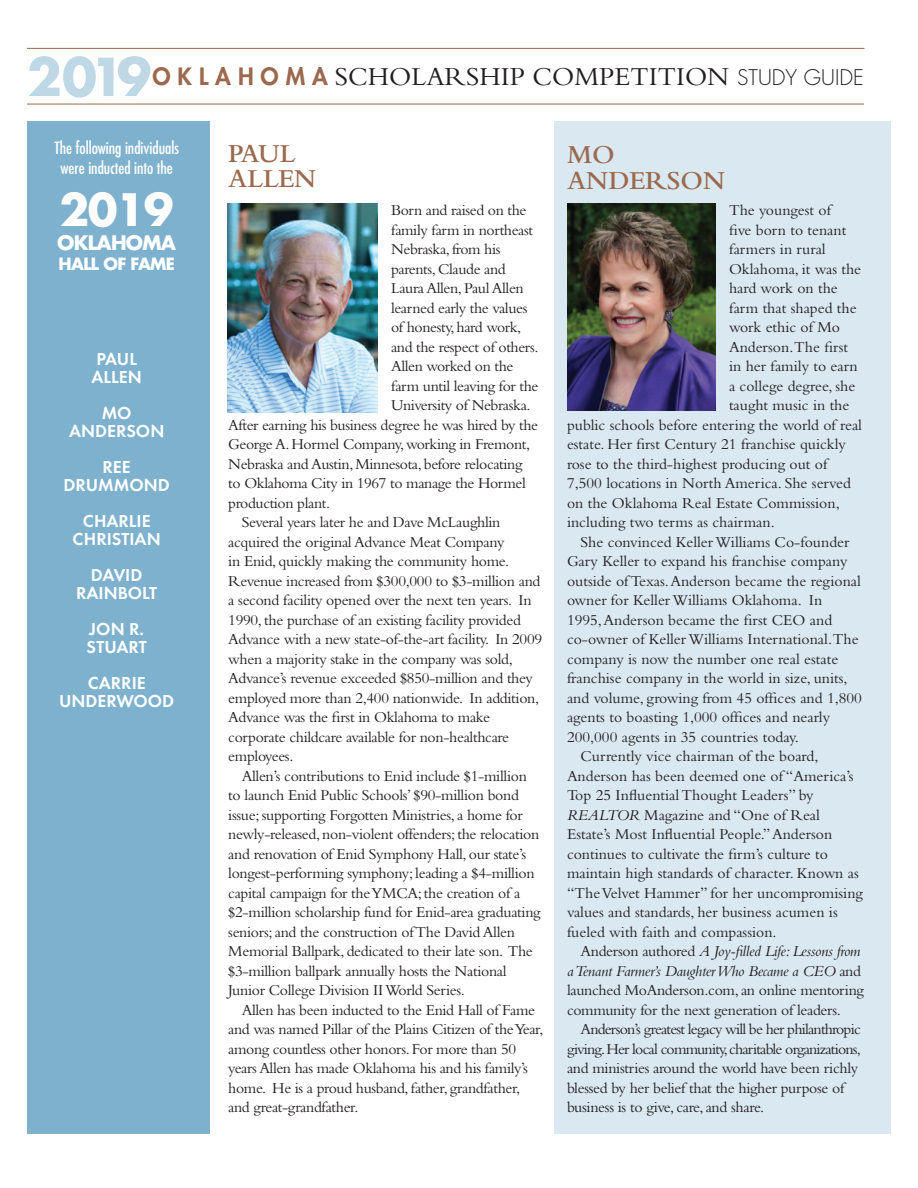
<style>
.page{position:relative;width:918px;height:1188px;background:#fff}
.page>*{position:absolute;margin:0;border:0;box-sizing:border-box;transform-origin:0 0}
.t1{font:700 43.5px "Futura Std";color:#fff}
.t2{font:27px "Bembo Std";color:#231f20}
.t3{font:600 27px/25.5px "Bembo Std";color:#9b694d}
.t4{font:700 19.5px "Futura Std";letter-spacing:-.04em;color:#fff}
.t5{font:600 18px "Futura T";color:#fff}
.t6{font:condensed 16.5px/19.8px "Futura";color:#fff;text-align:center}
.t7{font:700 16.5px "Futura Std";letter-spacing:-.04em;color:#fff}
.t8{font:15.75px/19.5px "Bembo";letter-spacing:-.02em;color:#231f20}
.t9{font:15.75px "Bembo";color:#231f20}
.t10{font:15.75px/19.5px "Bembo";letter-spacing:-.04em;color:#231f20}
.s1{font-family:"Futura Std";font-weight:700;font-size:51px;color:#7db1cd}
.s2{font-family:"Futura";font-weight:800;font-size:23.25px;color:#9b694d}
.s3{font-family:"Futura Std";font-weight:300;font-size:21px}
.s4{font-style:italic}
</style>
<div class="page">
<hr style="left:27px;top:104px;width:837px;height:1px;background:#9b694d">
<hr style="left:27px;top:48px;width:837px;height:1px;background:#9b694d">
<div style="left:554px;top:122px;width:337px;height:1012px;background:#dae8f1"></div>
<div style="left:27px;top:122px;width:183px;height:1012px;background:#7db1cd"></div>
<img style="left:567px;top:203px;width:149px;height:207px">
<img style="left:228px;top:203px;width:150px;height:209px">
<h2 class="t2" style="left:27px;top:61px;width:838px"><span class="s1">2019</span><span class="s2">O K L A H O M A</span> SCHOLARSHIP COMPETITION <span class="s3">STUDY GUIDE</span></h2>
<p class="t6" style="left:54px;top:138px;width:126px">The following individuals were inducted into the</p>
<p class="t1" style="left:60px;top:181px;width:116px">2019</p>
<p class="t4" style="left:57px;top:230px;width:120px">OKLAHOMA</p>
<p class="t7" style="left:59px;top:253px;width:118px">HALL OF FAME</p>
<p class="t5" style="left:96px;top:348px;width:42px">PAUL</p>
<p class="t5" style="left:92px;top:366px;width:52px">ALLEN</p>
<p class="t5" style="left:102px;top:402px;width:32px">MO</p>
<p class="t5" style="left:69px;top:420px;width:97px">ANDERSON</p>
<p class="t5" style="left:103px;top:456px;width:30px">REE</p>
<p class="t5" style="left:64px;top:474px;width:108px">DRUMMOND</p>
<p class="t5" style="left:83px;top:510px;width:69px">CHARLIE</p>
<p class="t5" style="left:73px;top:528px;width:90px">CHRISTIAN</p>
<p class="t5" style="left:91px;top:564px;width:53px">DAVID</p>
<p class="t5" style="left:76px;top:582px;width:83px">RAINBOLT</p>
<p class="t5" style="left:89px;top:618px;width:56px">JON R.</p>
<p class="t5" style="left:87px;top:636px;width:62px">STUART</p>
<p class="t5" style="left:88px;top:672px;width:59px">CARRIE</p>
<p class="t5" style="left:59px;top:690px;width:117px">UNDERWOOD</p>
<p class="t3" style="left:228px;top:141px;width:90px">PAUL<br>ALLEN</p>
<p class="t8" style="left:391px;top:200px;width:137px">Born and raised on the</p>
<p class="t8" style="left:391px;top:220px;width:144px">family farm in northeast</p>
<p class="t8" style="left:391px;top:239px;width:111px">Nebraska, from his</p>
<p class="t8" style="left:391px;top:259px;width:116px">parents, Claude and</p>
<p class="t8" style="left:391px;top:278px;width:134px">Laura Allen, Paul Allen</p>
<p class="t8" style="left:391px;top:298px;width:138px">learned early the values</p>
<p class="t8" style="left:391px;top:317px;width:132px">of honesty, hard work,</p>
<p class="t8" style="left:391px;top:337px;width:149px">and the respect of others.</p>
<p class="t8" style="left:391px;top:356px;width:124px">Allen worked on the</p>
<p class="t8" style="left:391px;top:376px;width:149px">farm until leaving for the</p>
<p class="t8" style="left:391px;top:395px;width:141px">University of Nebraska.</p>
<p class="t8" style="left:228px;top:415px;width:311px">After earning his business degree he was hired by the</p>
<p class="t8" style="left:228px;top:434px;width:303px">George A. Hormel Company, working in Fremont,</p>
<p class="t8" style="left:228px;top:454px;width:296px">Nebraska and Austin, Minnesota, before relocating</p>
<p class="t8" style="left:228px;top:473px;width:299px">to Oklahoma City in 1967 to manage the Hormel</p>
<p class="t8" style="left:228px;top:493px;width:103px">production plant.</p>
<p class="t8" style="left:228px;top:512px;width:315px;text-indent:13px">Several years later he and Dave McLaughlin acquired the original Advance Meat Company<br>in Enid, quickly making the community home.<br>Revenue increased from $300,000 to $3-million and a second facility opened over the next ten years. In 1990, the purchase of an existing facility provided Advance with a new state-of-the-art facility. In 2009 when a majority stake in the company was sold, Advance’s revenue exceeded $850-million and they employed more than 2,400 nationwide. In addition, Advance was the first in Oklahoma to make corporate childcare available for non-healthcare employees.</p>
<p class="t8" style="left:228px;top:766px;width:314px;text-indent:13px">Allen’s contributions to Enid include $1-million to launch Enid Public Schools’ $90-million bond issue; supporting Forgotten Ministries, a home for newly-released, non-violent offenders; the relocation and renovation of Enid Symphony Hall, our state’s longest-performing symphony; leading a $4-million capital campaign for the YMCA; the creation of a $2-million scholarship fund for Enid-area graduating seniors; and the construction of The David Allen Memorial Ballpark, dedicated to their late son. The $3-million ballpark annually hosts the National Junior College Division II World Series.</p>
<p class="t8" style="left:228px;top:1000px;width:317px;text-indent:13px">Allen has been inducted to the Enid Hall of Fame and was named Pillar of the Plains Citizen of the Year, among countless other honors. For more than 50 years Allen has made Oklahoma his and his family’s home. He is a proud husband, father, grandfather, and great-grandfather.</p>
<p class="t3" style="left:567px;top:142px;width:160px">MO<br>ANDERSON</p>
<p class="t9" style="left:729px;top:201px;width:104px">The youngest of</p>
<p class="t9" style="left:729px;top:221px;width:119px">five born to tenant</p>
<p class="t9" style="left:729px;top:240px;width:98px">farmers in rural</p>
<p class="t9" style="left:729px;top:260px;width:134px">Oklahoma, it was the</p>
<p class="t9" style="left:729px;top:279px;width:110px">hard work on the</p>
<p class="t9" style="left:729px;top:299px;width:129px">farm that shaped the</p>
<p class="t9" style="left:729px;top:318px;width:113px">work ethic of Mo</p>
<p class="t9" style="left:729px;top:338px;width:121px">Anderson.The first</p>
<p class="t9" style="left:729px;top:357px;width:130px">in her family to earn</p>
<p class="t9" style="left:729px;top:377px;width:128px">a college degree, she</p>
<p class="t9" style="left:729px;top:396px;width:122px">taught music in the</p>
<p class="t9" style="left:567px;top:416px;width:297px">public schools before entering the world of real</p>
<p class="t9" style="left:567px;top:435px;width:281px">estate. Her first Century 21 franchise quickly</p>
<p class="t9" style="left:567px;top:455px;width:262px">rose to the third-highest producing out of</p>
<p class="t9" style="left:567px;top:474px;width:285px">7,500 locations in North America. She served</p>
<p class="t9" style="left:567px;top:494px;width:274px">on the Oklahoma Real Estate Commission,</p>
<p class="t9" style="left:567px;top:513px;width:209px">including two terms as chairman.</p>
<p class="t9" style="left:580px;top:533px;width:270px">She convinced Keller Williams Co-founder</p>
<p class="t9" style="left:567px;top:552px;width:282px">Gary Keller to expand his franchise company</p>
<p class="t9" style="left:567px;top:572px;width:295px">outside of Texas. Anderson became the regional</p>
<p class="t9" style="left:567px;top:591px;width:257px">owner for Keller Williams Oklahoma. In</p>
<p class="t9" style="left:567px;top:611px;width:267px">1995, Anderson became the first CEO and</p>
<p class="t9" style="left:567px;top:630px;width:293px">co-owner of Keller Williams International.The</p>
<p class="t9" style="left:567px;top:650px;width:273px">company is now the number one real estate</p>
<p class="t9" style="left:567px;top:669px;width:282px">franchise company in the world in size, units,</p>
<p class="t9" style="left:567px;top:689px;width:297px">and volume, growing from 45 offices and 1,800</p>
<p class="t9" style="left:567px;top:708px;width:265px">agents to boasting 1,000 offices and nearly</p>
<p class="t9" style="left:567px;top:728px;width:233px">200,000 agents in 35 countries today.</p>
<p class="t9" style="left:580px;top:747px;width:240px">Currently vice chairman of the board,</p>
<p class="t9" style="left:567px;top:767px;width:288px">Anderson has been deemed one of “America’s</p>
<p class="t9" style="left:567px;top:786px;width:248px">Top 25 Influential Thought Leaders” by</p>
<p class="t9" style="left:567px;top:806px;width:255px"><span class="s4">REALTOR</span> Magazine and “One of Real</p>
<p class="t9" style="left:567px;top:825px;width:267px">Estate’s Most Influential People.” Anderson</p>
<p class="t9" style="left:567px;top:845px;width:262px">continues to cultivate the firm’s culture to</p>
<p class="t9" style="left:567px;top:864px;width:293px">maintain high standards of character. Known as</p>
<p class="t9" style="left:567px;top:884px;width:297px">“The Velvet Hammer” for her uncompromising</p>
<p class="t9" style="left:567px;top:903px;width:272px">values and standards, her business acumen is</p>
<p class="t9" style="left:567px;top:923px;width:211px">fueled with faith and compassion.</p>
<p class="t8" style="left:567px;top:941px;width:298px;text-indent:14px">Anderson authored <span class="s4">A Joy-filled Life: Lessons from a Tenant Farmer’s Daughter Who Became a CEO</span> and launched MoAnderson.com, an online mentoring community for the next generation of leaders.</p>
<p class="t10" style="left:567px;top:1019px;width:295px;text-indent:14px">Anderson’s greatest legacy will be her philanthropic giving. Her local community, charitable organizations, and ministries around the world have been richly blessed by her belief that the higher purpose of business is to give, care, and share.</p>
</div>
